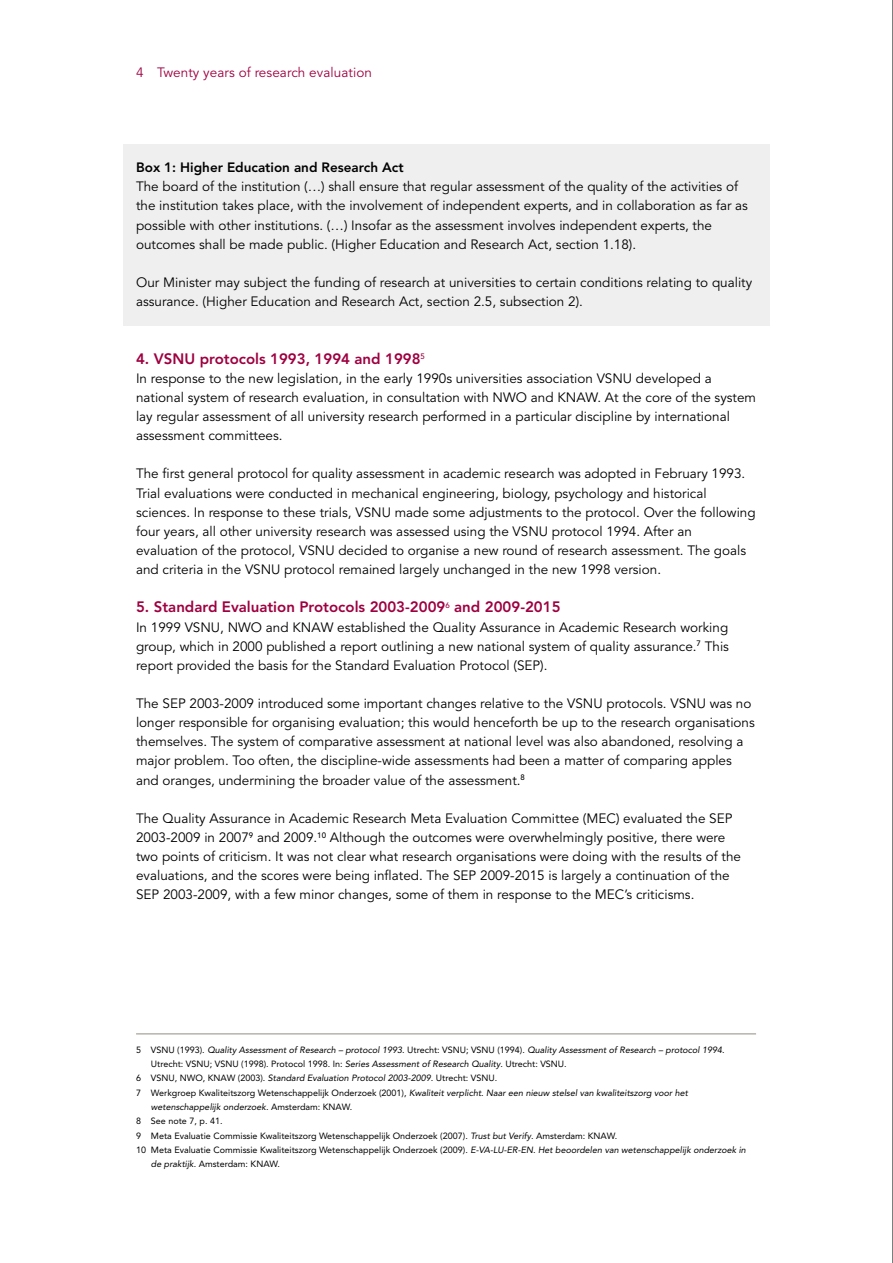
<style>
.page{position:relative;width:893px;height:1263px;background:#fff}
.page>*{position:absolute;margin:0;border:0;box-sizing:border-box;transform-origin:0 0}
.t1{font:800 15px "Avenir LT Std";color:#9e0040}
.t2{font:13.5px/19.2px "Avenir LT Std";color:#000}
.t3{font:800 13.5px "Avenir LT Std";color:#000}
.t4{font:13.5px "Avenir LT Std";letter-spacing:.005em;color:#9e0040}
.t5{font:9px "Avenir LT Std";color:#000}
.t6{font:italic 9px "Avenir LT Std";color:#000}
.s1{font-style:normal}
.s2{font-style:italic}
</style>
<div class="page">
<div style="left:123px;top:144px;width:646px;height:181px;background:#efeff0"></div>
<hr style="left:136px;top:1034px;width:620px;height:1px;background:#948d82">
<hr style="left:892px;top:0;width:1px;height:1263px;background:#000">
<p class="t4" style="left:136px;top:64px;width:237px">4 Twenty years of research evaluation</p>
<p class="t3" style="left:136px;top:160px;width:269px">Box 1: Higher Education and Research Act</p>
<p class="t2" style="left:136px;top:177px;width:613px">The board of the institution (…) shall ensure that regular assessment of the quality of the activities of the institution takes place, with the involvement of independent experts, and in collaboration as far as possible with other institutions. (…) Insofar as the assessment involves independent experts, the outcomes shall be made public. (Higher Education and Research Act, section 1.18).</p>
<p class="t2" style="left:136px;top:273px;width:618px">Our Minister may subject the funding of research at universities to certain conditions relating to quality assurance. (Higher Education and Research Act, section 2.5, subsection 2).</p>
<p class="t1" style="left:136px;top:349px;width:290px">4. VSNU protocols 1993, 1994 and 1998<sup>5</sup></p>
<p class="t2" style="left:136px;top:369px;width:621px">In response to the new legislation, in the early 1990s universities association VSNU developed a national system of research evaluation, in consultation with NWO and KNAW. At the core of the system lay regular assessment of all university research performed in a particular discipline by international assessment committees.</p>
<p class="t2" style="left:136px;top:464px;width:621px">The first general protocol for quality assessment in academic research was adopted in February 1993.<br>Trial evaluations were conducted in mechanical engineering, biology, psychology and historical sciences. In response to these trials, VSNU made some adjustments to the protocol. Over the following four years, all other university research was assessed using the VSNU protocol 1994. After an evaluation of the protocol, VSNU decided to organise a new round of research assessment. The goals and criteria in the VSNU protocol remained largely unchanged in the new 1998 version.</p>
<p class="t1" style="left:136px;top:598px;width:426px">5. Standard Evaluation Protocols 2003-2009<sup>6</sup> and 2009-2015</p>
<p class="t2" style="left:136px;top:618px;width:594px;text-align:justify">In 1999 VSNU, NWO and KNAW established the Quality Assurance in Academic Research working group, which in 2000 published a report outlining a new national system of quality assurance.<sup>7</sup> This report provided the basis for the Standard Evaluation Protocol (SEP).</p>
<p class="t2" style="left:136px;top:694px;width:620px">The SEP 2003-2009 introduced some important changes relative to the VSNU protocols. VSNU was no longer responsible for organising evaluation; this would henceforth be up to the research organisations themselves. The system of comparative assessment at national level was also abandoned, resolving a major problem. Too often, the discipline-wide assessments had been a matter of comparing apples and oranges, undermining the broader value of the assessment.<sup>8</sup></p>
<p class="t2" style="left:136px;top:809px;width:606px">The Quality Assurance in Academic Research Meta Evaluation Committee (MEC) evaluated the SEP 2003-2009 in 2007<sup>9</sup> and 2009.<sup>10</sup> Although the outcomes were overwhelmingly positive, there were two points of criticism. It was not clear what research organisations were doing with the results of the evaluations, and the scores were being inflated. The SEP 2009-2015 is largely a continuation of the SEP 2003-2009, with a few minor changes, some of them in response to the MEC’s criticisms.</p>
<p class="t6" style="left:136px;top:1044px;width:590px"><span class="s1">5 VSNU (1993).</span> Quality Assessment of Research – protocol 1993<span class="s1">. Utrecht: VSNU; VSNU (1994).</span> Quality Assessment of Research – protocol 1994<span class="s1">.</span></p>
<p class="t5" style="left:151px;top:1058px;width:417px">Utrecht: VSNU; VSNU (1998). Protocol 1998. In: <span class="s2">Series Assessment of Research Quality</span>. Utrecht: VSNU.</p>
<p class="t6" style="left:136px;top:1073px;width:363px"><span class="s1">6 VSNU, NWO, KNAW (2003).</span> Standard Evaluation Protocol 2003-2009. <span class="s1">Utrecht: VSNU.</span></p>
<p class="t6" style="left:136px;top:1087px;width:553px"><span class="s1">7 Werkgroep Kwaliteitszorg Wetenschappelijk Onderzoek (2001),</span> Kwaliteit verplicht. Naar een nieuw stelsel van kwaliteitszorg voor het</p>
<p class="t6" style="left:151px;top:1101px;width:203px">wetenschappelijk onderzoek. <span class="s1">Amsterdam: KNAW.</span></p>
<p class="t5" style="left:136px;top:1116px;width:88px">8 See note 7, p. 41.</p>
<p class="t5" style="left:136px;top:1130px;width:483px">9 Meta Evaluatie Commissie Kwaliteitszorg Wetenschappelijk Onderzoek (2007). <span class="s2">Trust but Verify</span>. Amsterdam: KNAW.</p>
<p class="t5" style="left:136px;top:1144px;width:611px">10 Meta Evaluatie Commissie Kwaliteitszorg Wetenschappelijk Onderzoek (2009). <span class="s2">E-VA-LU-ER-EN. Het beoordelen van wetenschappelijk onderzoek in</span></p>
<p class="t5" style="left:151px;top:1159px;width:130px"><span class="s2">de praktijk</span>. Amsterdam: KNAW.</p>
</div>
